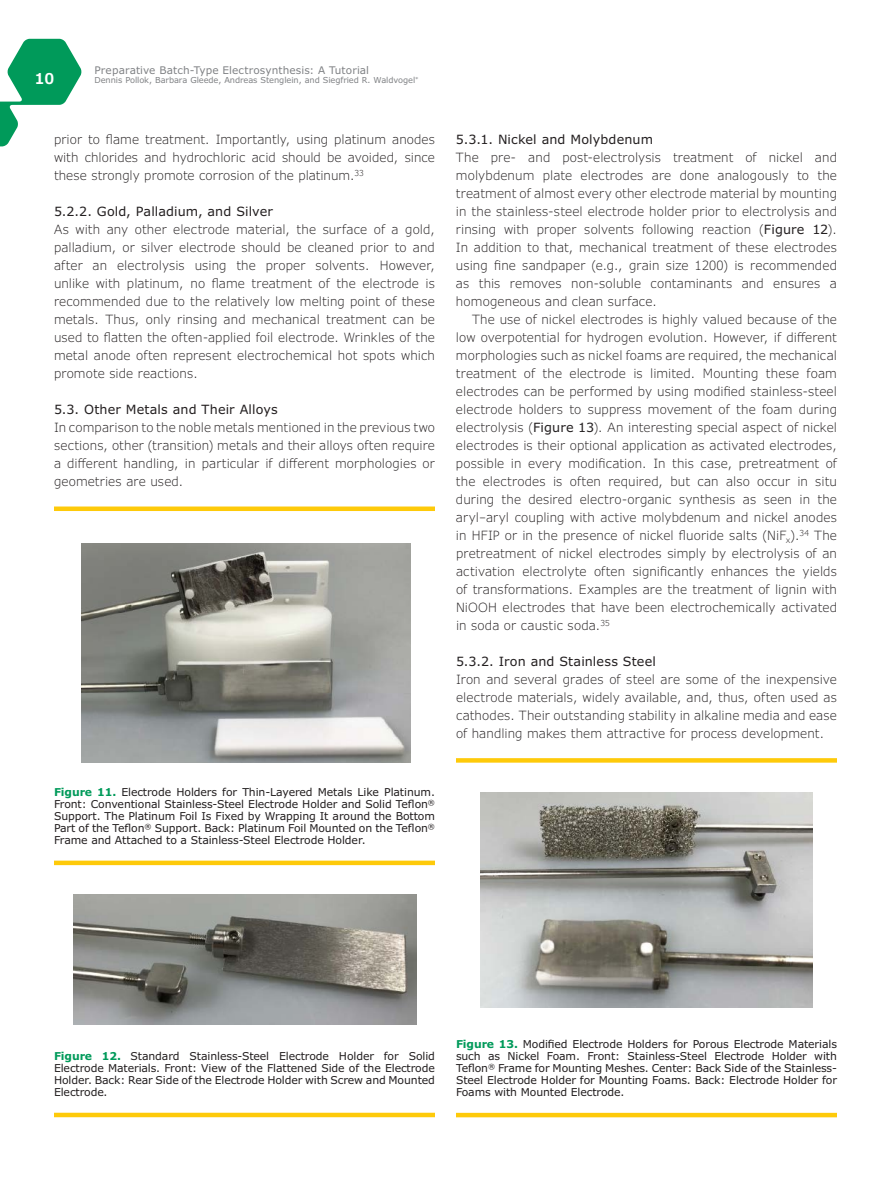
<style>
.page{position:relative;width:891px;height:1188px;background:#fff}
.page>*{position:absolute;margin:0;border:0;box-sizing:border-box;transform-origin:0 0}
.t1{font:600 15px "Verdana Pro";color:#fff}
.t2{font:300 12.75px/18px "Verdana Pro";letter-spacing:.01em;color:#231f20;text-align:justify}
.t3{font:12.75px "Verdana Pro";letter-spacing:.01em;color:#231f20}
.t4{font:10.8px/12px "Verdana Pro";letter-spacing:-.01em;color:#231f20;text-align:justify}
.t5{font:10.5px "Verdana Pro";letter-spacing:.01em;color:#808285}
.t6{font:8.25px "Verdana Pro";letter-spacing:-.01em;color:#808285}
.s1{font-weight:700;color:#009a5a}
.s2{font-weight:400}
</style>
<div class="page">
<svg style="left:0;top:39px;width:82px;height:107px"></svg>
<hr style="left:54px;top:507px;width:381px;height:4px;background:#feca0a">
<div style="left:456px;top:758px;width:381px;height:5px;background:#feca0a"></div>
<hr style="left:54px;top:1113px;width:381px;height:4px;background:#feca0a">
<img style="left:74px;top:894px;width:343px;height:130px">
<hr style="left:456px;top:1113px;width:381px;height:4px;background:#feca0a">
<img style="left:481px;top:793px;width:331px;height:214px">
<hr style="left:54px;top:861px;width:381px;height:4px;background:#feca0a">
<img style="left:81px;top:543px;width:329px;height:220px">
<p class="t1" style="left:35px;top:69px;width:21px">10</p>
<p class="t5" style="left:94px;top:63px;width:276px">Preparative Batch-Type Electrosynthesis: A Tutorial</p>
<p class="t6" style="left:94px;top:75px;width:326px">Dennis Pollok, Barbara Gleede, Andreas Stenglein, and Siegfried R. Waldvogel<sup>*</sup></p>
<p class="t2" style="left:54px;top:131px;width:383px">prior to flame treatment. Importantly, using platinum anodes with chlorides and hydrochloric acid should be avoided, since these strongly promote corrosion of the platinum.<sup>33</sup></p>
<p class="t3" style="left:54px;top:203px;width:220px">5.2.2. Gold, Palladium, and Silver</p>
<p class="t2" style="left:54px;top:221px;width:383px">As with any other electrode material, the surface of a gold, palladium, or silver electrode should be cleaned prior to and after an electrolysis using the proper solvents. However, unlike with platinum, no flame treatment of the electrode is recommended due to the relatively low melting point of these metals. Thus, only rinsing and mechanical treatment can be used to flatten the often-applied foil electrode. Wrinkles of the metal anode often represent electrochemical hot spots which promote side reactions.</p>
<p class="t3" style="left:54px;top:401px;width:225px">5.3. Other Metals and Their Alloys</p>
<p class="t2" style="left:54px;top:419px;width:383px">In comparison to the noble metals mentioned in the previous two sections, other (transition) metals and their alloys often require a different handling, in particular if different morphologies or geometries are used.</p>
<p class="t4" style="left:54px;top:786px;width:383px"><span class="s1">Figure 11.</span> Electrode Holders for Thin-Layered Metals Like Platinum.<br>Front: Conventional Stainless-Steel Electrode Holder and Solid Teflon<sup>® </sup>Support. The Platinum Foil Is Fixed by Wrapping It around the Bottom Part of the Teflon<sup>®</sup> Support. Back: Platinum Foil Mounted on the Teflon<sup>® </sup>Frame and Attached to a Stainless-Steel Electrode Holder.</p>
<p class="t3" style="left:456px;top:131px;width:199px">5.3.1. Nickel and Molybdenum</p>
<p class="t2" style="left:456px;top:149px;width:383px">The pre- and post-electrolysis treatment of nickel and molybdenum plate electrodes are done analogously to the treatment of almost every other electrode material by mounting in the stainless-steel electrode holder prior to electrolysis and rinsing with proper solvents following reaction (<span class="s2">Figure 12</span>).<br>In addition to that, mechanical treatment of these electrodes using fine sandpaper (e.g., grain size 1200) is recommended as this removes non-soluble contaminants and ensures a homogeneous and clean surface.</p>
<p class="t2" style="left:456px;top:311px;width:383px;text-indent:16px">The use of nickel electrodes is highly valued because of the low overpotential for hydrogen evolution. However, if different morphologies such as nickel foams are required, the mechanical treatment of the electrode is limited. Mounting these foam electrodes can be performed by using modified stainless-steel electrode holders to suppress movement of the foam during electrolysis (<span class="s2">Figure 13</span>). An interesting special aspect of nickel electrodes is their optional application as activated electrodes, possible in every modification. In this case, pretreatment of the electrodes is often required, but can also occur in situ during the desired electro-organic synthesis as seen in the aryl–aryl coupling with active molybdenum and nickel anodes in HFIP or in the presence of nickel fluoride salts (NiF<sub>x</sub>).<sup>34</sup> The pretreatment of nickel electrodes simply by electrolysis of an activation electrolyte often significantly enhances the yields of transformations. Examples are the treatment of lignin with NiOOH electrodes that have been electrochemically activated in soda or caustic soda.<sup>35</sup></p>
<p class="t3" style="left:456px;top:653px;width:201px">5.3.2. Iron and Stainless Steel</p>
<p class="t2" style="left:456px;top:671px;width:383px">Iron and several grades of steel are some of the inexpensive electrode materials, widely available, and, thus, often used as cathodes. Their outstanding stability in alkaline media and ease of handling makes them attractive for process development.</p>
<p class="t4" style="left:54px;top:1050px;width:383px"><span class="s1">Figure 12.</span> Standard Stainless-Steel Electrode Holder for Solid Electrode Materials. Front: View of the Flattened Side of the Electrode Holder. Back: Rear Side of the Electrode Holder with Screw and Mounted Electrode.</p>
<p class="t4" style="left:456px;top:1039px;width:383px"><span class="s1">Figure 13.</span> Modified Electrode Holders for Porous Electrode Materials such as Nickel Foam. Front: Stainless-Steel Electrode Holder with Teflon<sup>®</sup> Frame for Mounting Meshes. Center: Back Side of the Stainless-Steel Electrode Holder for Mounting Foams. Back: Electrode Holder for Foams with Mounted Electrode.</p>
</div>
